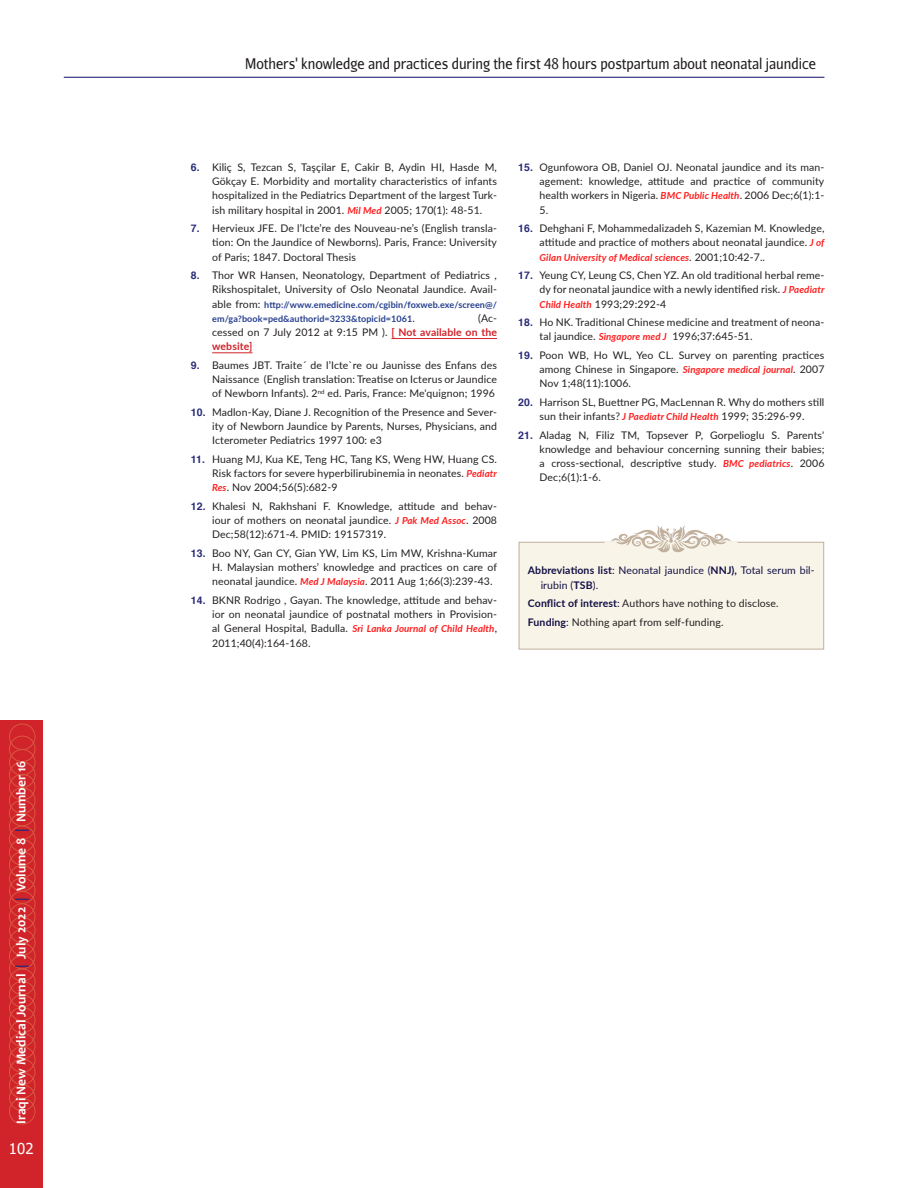
<style>
.page{position:relative;width:918px;height:1188px;background:#fff}
.page>*{position:absolute;margin:0;border:0;box-sizing:border-box;transform-origin:0 0}
.t1{font:15px "Tahoma";color:#fff}
.Article_Tile__Final{font:14.85px "Aurulent Sans";color:#231f20;scale:.91 1}
.t2{font:700 13.5px "Candara";color:#fff}
.Reference_Style{font:10.5px/14.2px "Lato";letter-spacing:.01em;color:#231f20;text-align:justify}
.Reference_Style-2{font:10.5px/14.2px "Lato";letter-spacing:.01em;color:#131045}
.t3{font:italic 700 9.75px "Lato";letter-spacing:.01em;color:#ff1f20}
.t4{font:700 9px/14.2px "Lato";letter-spacing:.01em;color:#253f8e}
.s1{color:#292b79}
.s2{font-family:"Helvetica";font-weight:700;color:#292b79}
.s3{font-weight:700;font-style:italic;font-size:9.75px;color:#ff1f20}
.s4{font-weight:400;font-size:10.5px;color:#231f20}
.s5{font-weight:700;color:#d1232a}
.s6{font-weight:400;font-style:normal;font-size:10.5px;color:#231f20}
.s7{font-weight:700}
.s8{font-weight:700;color:#131045}
.s9{color:#131045}
</style>
<div class="page">
<div style="left:0;top:720px;width:43px;height:468px;background:#d1232a"></div>
<div style="left:9px;top:1098px;width:26px;height:26px;border:1px solid #d95842;border-radius:50%"></div>
<div style="left:9px;top:1085px;width:26px;height:26px;border:1px solid #d95842;border-radius:50%"></div>
<div style="left:9px;top:1072px;width:26px;height:26px;border:1px solid #d95842;border-radius:50%"></div>
<div style="left:9px;top:1059px;width:26px;height:26px;border:1px solid #d95842;border-radius:50%"></div>
<div style="left:9px;top:1047px;width:26px;height:25px;border:1px solid #d95842;border-radius:50%"></div>
<div style="left:9px;top:1033px;width:26px;height:26px;border:1px solid #d95842;border-radius:50%"></div>
<div style="left:9px;top:1021px;width:26px;height:26px;border:1px solid #d95842;border-radius:50%"></div>
<div style="left:9px;top:1007px;width:26px;height:26px;border:1px solid #d95842;border-radius:50%"></div>
<div style="left:9px;top:995px;width:26px;height:26px;border:1px solid #d95842;border-radius:50%"></div>
<div style="left:9px;top:981px;width:26px;height:26px;border:1px solid #d95842;border-radius:50%"></div>
<div style="left:9px;top:969px;width:26px;height:26px;border:1px solid #d95842;border-radius:50%"></div>
<div style="left:9px;top:955px;width:26px;height:26px;border:1px solid #d95842;border-radius:50%"></div>
<div style="left:9px;top:943px;width:26px;height:26px;border:1px solid #d95842;border-radius:50%"></div>
<div style="left:9px;top:930px;width:26px;height:25px;border:1px solid #d95842;border-radius:50%"></div>
<div style="left:9px;top:917px;width:26px;height:26px;border:1px solid #d95842;border-radius:50%"></div>
<div style="left:9px;top:904px;width:26px;height:26px;border:1px solid #d95842;border-radius:50%"></div>
<div style="left:9px;top:891px;width:26px;height:26px;border:1px solid #d95842;border-radius:50%"></div>
<div style="left:9px;top:878px;width:26px;height:26px;border:1px solid #d95842;border-radius:50%"></div>
<div style="left:9px;top:865px;width:26px;height:26px;border:1px solid #d95842;border-radius:50%"></div>
<div style="left:9px;top:839px;width:26px;height:26px;border:1px solid #d95842;border-radius:50%"></div>
<div style="left:9px;top:852px;width:26px;height:26px;border:1px solid #d95842;border-radius:50%"></div>
<div style="left:9px;top:826px;width:26px;height:26px;border:1px solid #d95842;border-radius:50%"></div>
<div style="left:9px;top:814px;width:26px;height:25px;border:1px solid #d95842;border-radius:50%"></div>
<div style="left:9px;top:800px;width:26px;height:26px;border:1px solid #d95842;border-radius:50%"></div>
<div style="left:9px;top:762px;width:26px;height:26px;border:1px solid #d95842;border-radius:50%"></div>
<div style="left:9px;top:788px;width:26px;height:26px;border:1px solid #d95842;border-radius:50%"></div>
<div style="left:9px;top:749px;width:26px;height:26px;border:1px solid #d95842;border-radius:50%"></div>
<div style="left:9px;top:774px;width:26px;height:26px;border:1px solid #d95842;border-radius:50%"></div>
<div style="left:9px;top:736px;width:26px;height:26px;border:1px solid #d95842;border-radius:50%"></div>
<div style="left:9px;top:724px;width:26px;height:26px;border:1px solid #d95842;border-radius:50%"></div>
<hr style="left:391px;top:338px;width:106px;height:1px;background:#d1232a">
<hr style="left:212px;top:353px;width:41px;height:1px;background:#d1232a">
<hr style="left:64px;top:77px;width:760px;height:1px;background:#292b79">
<div style="left:519px;top:542px;width:305px;height:107px;background:#f8f4e8"></div>
<div style="left:519px;top:542px;width:305px;height:107px;border:1px solid #c1b09d"></div>
<div style="left:605px;top:541px;width:132px;height:6px;background:#f8f4e8"></div>
<svg style="left:611px;top:526px;width:120px;height:27px"></svg>
<p class="t2" style="left:13px;top:1124px;width:365px;rotate:-90deg">Iraqi New Medical Journal <span class="s1">|</span> July 2022 <span class="s1">|</span> Volume 8 <span class="s1">|</span> Number 16</p>
<h1 class="t1" style="left:9px;top:1139px;width:26px">102</h1>
<p class="Article_Tile__Final" style="left:245px;top:54px;width:629px">Mothers' knowledge and practices during the first 48 hours postpartum about neonatal jaundice</p>
<p class="Reference_Style" style="left:212px;top:159px;width:286px;text-indent:-21px"><span class="s2">6.</span> Kiliç S, Tezcan S, Taşçilar E, Cakir B, Aydin HI, Hasde M, Gökçay E. Morbidity and mortality characteristics of infants hospitalized in the Pediatrics Department of the largest Turk&shy;ish military hospital in 2001. <span class="s3">Mil Med</span> 2005; 170(1): 48-51.</p>
<p class="Reference_Style" style="left:212px;top:221px;width:286px;text-indent:-21px"><span class="s2">7.</span> Hervieux JFE. De l’Icte’re des Nouveau-ne’s (English transla&shy;tion: On the Jaundice of Newborns). Paris, France: University of Paris; 1847. Doctoral Thesis</p>
<p class="Reference_Style" style="left:191px;top:268px;width:308px;text-align:right"><span class="s2">8.</span> Thor WR Hansen, Neonatology, Department of Pediatrics ,<br>Rikshospitalet, University of Oslo Neonatal Jaundice. Avail-</p>
<p class="t4" style="left:212px;top:297px;width:286px"><span class="s4">able from:</span> http://www.emedicine.com/cgibin/foxweb.exe/screen@/ em/ga?book=ped&amp;authorid=3233&amp;topicid=1061<span class="s4">.</span></p>
<p class="Reference_Style" style="left:212px;top:310px;width:286px;text-indent:266px">(Ac&shy;cessed on 7 July 2012 at 9:15 PM ). <span class="s5">[ Not available on the website]</span></p>
<p class="Reference_Style" style="left:212px;top:358px;width:286px;text-indent:-21px"><span class="s2">9.</span> Baumes JBT. Traite´ de l’Icte`re ou Jaunisse des Enfans des Naissance (English translation: Treatise on Icterus or Jaundice of Newborn Infants). 2<sup>nd</sup> ed. Paris, France: Me'quignon; 1996</p>
<p class="Reference_Style" style="left:212px;top:405px;width:286px;text-indent:-21px"><span class="s2">10.</span> Madlon-Kay, Diane J. Recognition of the Presence and Sever&shy;ity of Newborn Jaundice by Parents, Nurses, Physicians, and Icterometer Pediatrics 1997 100: e3</p>
<p class="Reference_Style" style="left:212px;top:452px;width:286px;text-indent:-21px"><span class="s2">11.</span> Huang MJ, Kua KE, Teng HC, Tang KS, Weng HW, Huang CS.<br>Risk factors for severe hyperbilirubinemia in neonates. <span class="s3">Pediatr Res</span>. Nov 2004;56(5):682-9</p>
<p class="Reference_Style" style="left:212px;top:499px;width:286px;text-indent:-21px"><span class="s2">12.</span> Khalesi N, Rakhshani F. Knowledge, attitude and behav&shy;iour of mothers on neonatal jaundice. <span class="s3">J Pak Med Assoc</span>. 2008<br>Dec;58(12):671-4. PMID: 19157319.</p>
<p class="Reference_Style" style="left:212px;top:546px;width:286px;text-indent:-21px"><span class="s2">13.</span> Boo NY, Gan CY, Gian YW, Lim KS, Lim MW, Krishna-Kumar H. Malaysian mothers’ knowledge and practices on care of neonatal jaundice. <span class="s3">Med J Malaysia</span>. 2011 Aug 1;66(3):239-43.</p>
<p class="Reference_Style" style="left:191px;top:593px;width:308px;text-align:right"><span class="s2">14.</span> BKNR Rodrigo , Gayan. The knowledge, attitude and behav&shy;ior on neonatal jaundice of postnatal mothers in Provision-</p>
<p class="t3" style="left:212px;top:622px;width:286px"><span class="s6">al General Hospital, Badulla.</span> Sri Lanka Journal of Child Health<span class="s6">,</span></p>
<p class="Reference_Style" style="left:212px;top:635px;width:100px">2011;40(4):164-168.</p>
<p class="Reference_Style" style="left:540px;top:159px;width:286px;text-indent:-21px"><span class="s2">15.</span> Ogunfowora OB, Daniel OJ. Neonatal jaundice and its man&shy;agement: knowledge, attitude and practice of community health workers in Nigeria. <span class="s3">BMC Public Health</span>. 2006 Dec;6(1):1- 5.</p>
<p class="Reference_Style" style="left:518px;top:221px;width:308px;text-align:right"><span class="s2">16.</span> Dehghani F, Mohammedalizadeh S, Kazemian M. Knowledge, attitude and practice of mothers about neonatal jaundice. <span class="s3">J of</span></p>
<p class="t3" style="left:540px;top:250px;width:227px">Gilan University of Medical sciences<span class="s6">. 2001;10:42-7..</span></p>
<p class="Reference_Style" style="left:540px;top:268px;width:286px;text-indent:-21px"><span class="s2">17.</span> Yeung CY, Leung CS, Chen YZ. An old traditional herbal reme&shy;dy for neonatal jaundice with a newly identified risk. <span class="s3">J Paediatr Child Health</span> 1993;29:292-4</p>
<p class="Reference_Style" style="left:540px;top:315px;width:286px;text-indent:-21px"><span class="s2">18.</span> Ho NK. Traditional Chinese medicine and treatment of neona&shy;tal jaundice. <span class="s3">Singapore med J</span> 1996;37:645-51.</p>
<p class="Reference_Style" style="left:540px;top:348px;width:286px;text-indent:-21px"><span class="s2">19.</span> Poon WB, Ho WL, Yeo CL. Survey on parenting practices among Chinese in Singapore. <span class="s3">Singapore medical journal</span>. 2007<br>Nov 1;48(11):1006.</p>
<p class="Reference_Style" style="left:518px;top:395px;width:308px;text-align:center"><span class="s2">20.</span> Harrison SL, Buettner PG, MacLennan R. Why do mothers still sun their infants? <span class="s3">J Paediatr Child Health</span> 1999; 35:296-99.</p>
<p class="Reference_Style" style="left:540px;top:427px;width:286px;text-indent:-21px"><span class="s2">21.</span> Aladag N, Filiz TM, Topsever P, Gorpelioglu S. Parents' knowledge and behaviour concerning sunning their babies; a cross-sectional, descriptive study. <span class="s3">BMC pediatrics</span>. 2006<br>Dec;6(1):1-6.</p>
<p class="Reference_Style-2" style="left:541px;top:563px;width:276px;text-indent:-13px"><span class="s7">Abbreviations list</span>: Neonatal jaundice (<span class="s7">NNJ),</span> Total serum bil&shy;irubin (<span class="s7">TSB</span>).</p>
<p class="Reference_Style" style="left:528px;top:596px;width:252px"><span class="s8">Conflict of interest</span><span class="s9">:</span> Authors have nothing to disclose.</p>
<p class="Reference_Style" style="left:528px;top:614px;width:197px"><span class="s8">Funding</span><span class="s9">:</span> Nothing apart from self-funding.</p>
</div>
